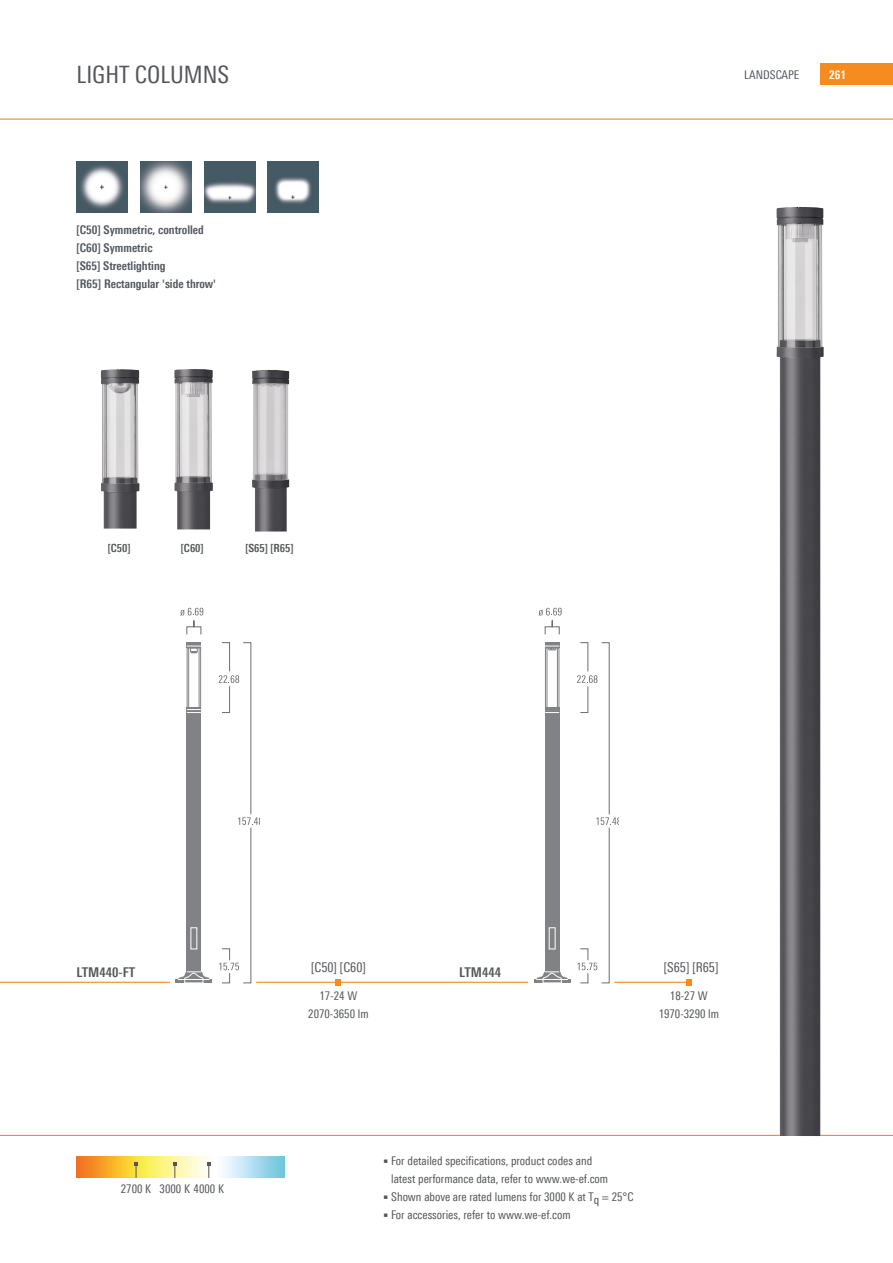
<style>
.page{position:relative;width:893px;height:1263px;background:#fff}
.page>*{position:absolute;margin:0;border:0;box-sizing:border-box;transform-origin:0 0}
.t1{font:24px "Linotype Univers 420 Cn";color:#54565a}
.product_caption{font:700 13.5px "Linotype Univers 620 Cn";color:#54565a}
.Light_source_line{font:13.5px "Linotype Univers 420 Cn";color:#54565a}
.Projector_title_116{font:13.5px "Linotype Univers 420 Cn";color:#54565a}
.t2{font:12px/18px "Linotype Univers 420 Cn";color:#54565a;text-align:center}
.ios{font:700 12px/18px "Linotype Univers 620 Cn";color:#52575f}
.t3{font:12px "Linotype Univers 420 Cn";color:#52575f}
.t4{font:700 12px "Linotype Univers 620 Cn";color:#fff}
.product_caption-2{font:700 11.25px "Linotype Univers 620 Cn";color:#54565a}
</style>
<div class="page">
<hr style="left:0;top:0;width:1px;height:1263px;background:#445a64">
<div style="left:821px;top:64px;width:72px;height:21px;background:#f68c1f"></div>
<hr style="left:0;top:118px;width:893px;height:2px;background:#f68c1f">
<hr style="left:0;top:1135px;width:893px;height:1px;background:#f68c1f">
<img style="left:77px;top:1157px;width:208px;height:21px">
<svg style="left:173px;top:1163px;width:3px;height:15px"></svg>
<svg style="left:135px;top:1163px;width:3px;height:15px"></svg>
<svg style="left:207px;top:1163px;width:3px;height:15px"></svg>
<hr style="left:0;top:982px;width:170px;height:1px;background:#f68c1f">
<svg style="left:335px;top:979px;width:6px;height:6px"></svg>
<svg style="left:686px;top:979px;width:6px;height:6px"></svg>
<hr style="left:176px;top:979px;width:36px;height:4px;background:#808285">
<svg style="left:178px;top:608px;width:82px;height:376px"></svg>
<hr style="left:534px;top:979px;width:36px;height:4px;background:#808285">
<svg style="left:536px;top:608px;width:83px;height:376px"></svg>
<img style="left:77px;top:162px;width:51px;height:51px">
<img style="left:140px;top:162px;width:51px;height:51px">
<img style="left:204px;top:162px;width:51px;height:51px">
<img style="left:268px;top:162px;width:51px;height:51px">
<hr style="left:256px;top:982px;width:272px;height:1px;background:#f68c1f">
<hr style="left:614px;top:982px;width:75px;height:1px;background:#f68c1f">
<img style="left:174px;top:369px;width:39px;height:160px">
<img style="left:252px;top:370px;width:37px;height:161px">
<img style="left:101px;top:369px;width:38px;height:160px">
<img style="left:776px;top:207px;width:48px;height:929px">
<p class="t1" style="left:77px;top:61px;width:154px">LIGHT COLUMNS</p>
<p class="ios" style="left:77px;top:221px;width:141px">[C50] Symmetric, controlled [C60] Symmetric<br>[S65] Streetlighting<br>[R65] Rectangular 'side throw'</p>
<p class="product_caption-2" style="left:108px;top:542px;width:24px">[C50]</p>
<p class="product_caption-2" style="left:181px;top:542px;width:24px">[C60]</p>
<p class="product_caption-2" style="left:245px;top:542px;width:50px">[S65] [R65]</p>
<p class="t3" style="left:744px;top:68px;width:57px">LANDSCAPE</p>
<p class="t4" style="left:829px;top:67px;width:18px">261</p>
<p class="Light_source_line" style="left:311px;top:959px;width:56px">[C50] [C60]</p>
<p class="t2" style="left:320px;top:987px;width:39px">17-24 W</p>
<p class="t2" style="left:308px;top:1005px;width:62px">2070-3650 lm</p>
<p class="product_caption" style="left:77px;top:964px;width:60px">LTM440-FT</p>
<p class="Projector_title_116" style="left:664px;top:959px;width:56px">[S65] [R65]</p>
<p class="t2" style="left:659px;top:987px;width:62px">18-27 W<br>1970-3290 lm</p>
<p class="product_caption" style="left:459px;top:964px;width:43px">LTM444</p>
<p class="t2" style="left:121px;top:1179px;width:32px">2700 K</p>
<p class="t2" style="left:160px;top:1179px;width:66px">3000 K 4000 K</p>
<p class="t2" style="left:391px;top:1152px;width:244px;text-align:left">For detailed specifications, product codes and<br>latest performance data, refer to www.we-ef.com Shown above are rated lumens for 3000 K at Tq = 25°C For accessories, refer to www.we-ef.com</p>
</div>
